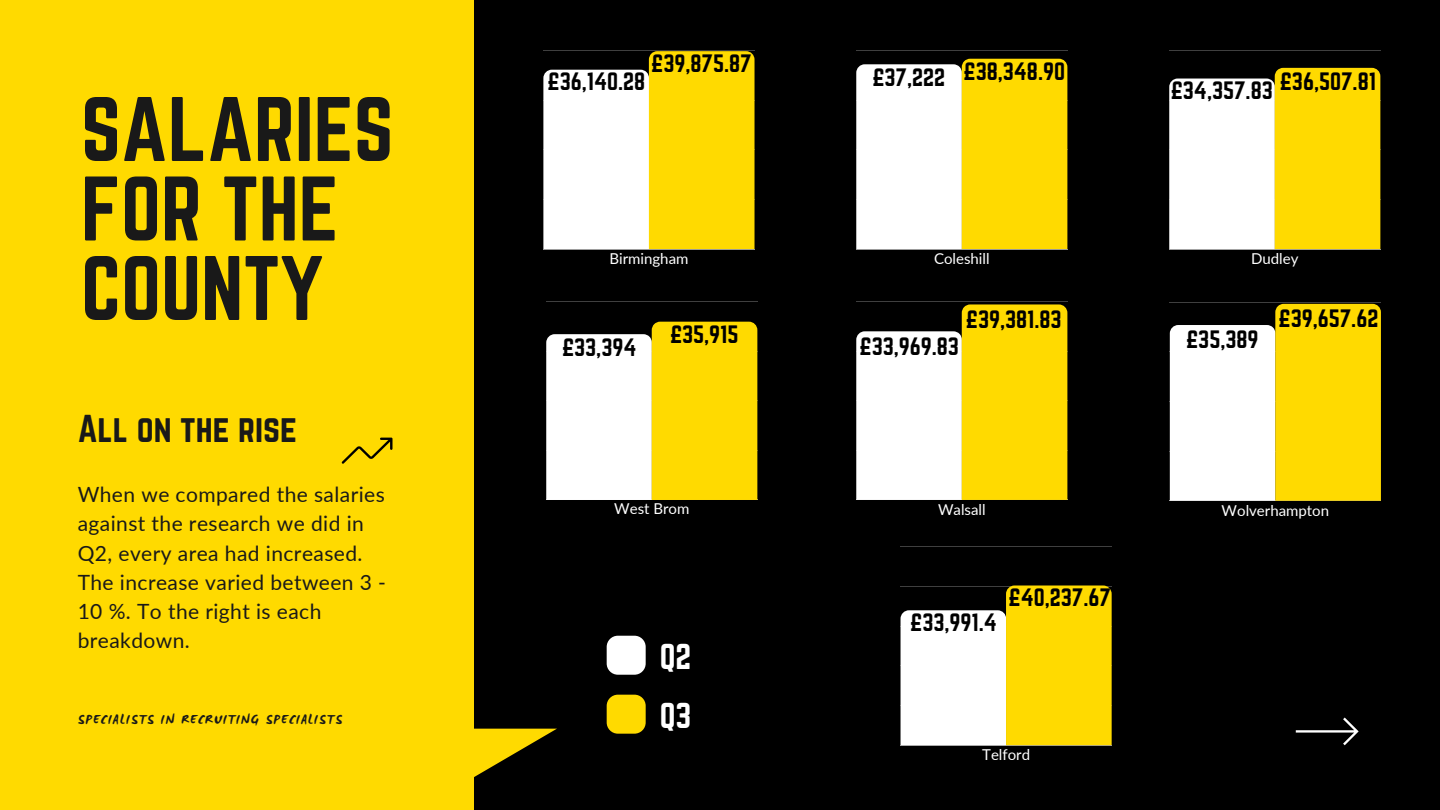
<style>
.page{position:relative;width:1440px;height:810px;background:#000}
.page>*{position:absolute;margin:0;border:0;box-sizing:border-box;transform-origin:0 0}
.t1{font:80px/79.5px "Norwester";color:#191919}
.t2{font:34px "Norwester";color:#191919}
.t3{font:31.5px/59px "Norwester";color:#fff}
.t4{font:22px "Norwester";color:#000}
.t5{font:21px/29.2px "Lato";letter-spacing:.02em;color:#191919}
.t6{font:15px "Lato";color:#fff}
.t7{font:700 14px "WC Mano Negra Bta";letter-spacing:.1em;color:#191919}
</style>
<div class="page">
<div style="left:0;top:0;width:474px;height:810px;background:#ffda00"></div>
<svg style="left:1296px;top:718px;width:63px;height:27px"></svg>
<hr style="left:543px;top:249px;width:212px;height:1px;background:#fff">
<svg style="left:543px;top:51px;width:212px;height:198px;background:#f1df72"></svg>
<hr style="left:856px;top:51px;width:211px;height:1px;background:#fff">
<hr style="left:856px;top:249px;width:211px;height:1px;background:#fff">
<svg style="left:856px;top:59px;width:211px;height:190px;background:#fae87b"></svg>
<hr style="left:1169px;top:51px;width:211px;height:1px;background:#fff">
<hr style="left:1169px;top:249px;width:211px;height:1px;background:#fff">
<svg style="left:1169px;top:68px;width:211px;height:181px;background:#f6e477"></svg>
<hr style="left:856px;top:301px;width:211px;height:1px;background:#fff">
<hr style="left:856px;top:500px;width:211px;height:1px;background:#fff">
<svg style="left:856px;top:304px;width:211px;height:196px;background:#ebd96d"></svg>
<hr style="left:546px;top:301px;width:211px;height:1px;background:#fff">
<hr style="left:546px;top:500px;width:211px;height:1px;background:#fff">
<svg style="left:546px;top:322px;width:211px;height:178px;background:#f5e376"></svg>
<hr style="left:1170px;top:302px;width:211px;height:1px;background:#fff">
<hr style="left:1170px;top:501px;width:211px;height:1px;background:#fff">
<svg style="left:1170px;top:304px;width:211px;height:197px;background:#f0de71"></svg>
<hr style="left:901px;top:547px;width:211px;height:1px;background:#fff">
<hr style="left:901px;top:745px;width:211px;height:1px;background:#fff">
<svg style="left:901px;top:586px;width:211px;height:159px;background:#ead86b"></svg>
<div style="left:607px;top:636px;width:39px;height:39px;background:#fff;border-radius:11px"></div>
<div style="left:607px;top:695px;width:39px;height:39px;background:#ffda00;border-radius:11px"></div>
<svg style="left:342px;top:438px;width:51px;height:26px"></svg>
<svg style="left:474px;top:729px;width:83px;height:48px"></svg>
<h1 class="t1" style="left:81px;top:89px;width:314px">SALARIES<br>FOR THE<br>COUNTY</h1>
<h2 class="t2" style="left:78px;top:408px;width:221px">All on the rise</h2>
<p class="t5" style="left:78px;top:479px;width:310px">When we compared the salaries against the research we did in<br>Q2, every area had increased.<br>The increase varied between 3 -<br>10 %. To the right is each breakdown.</p>
<p class="t7" style="left:78px;top:711px;width:266px">SPECIALISTS IN RECRUITING SPECIALISTS</p>
<p class="t4" style="left:548px;top:68px;width:99px">£36,140.28</p>
<p class="t4" style="left:651px;top:50px;width:102px">£39,875.87</p>
<p class="t4" style="left:872px;top:58px;width:194px">£37,222 £38,348.90</p>
<p class="t4" style="left:1171px;top:72px;width:207px">£34,357.83 £36,507.81</p>
<p class="t6" style="left:609px;top:249px;width:81px">Birmingham</p>
<p class="t6" style="left:934px;top:249px;width:57px">Coleshill</p>
<p class="t6" style="left:1251px;top:249px;width:49px">Dudley</p>
<p class="t4" style="left:562px;top:334px;width:76px">£33,394</p>
<p class="t4" style="left:670px;top:321px;width:70px">£35,915</p>
<p class="t4" style="left:860px;top:333px;width:101px">£33,969.83</p>
<p class="t4" style="left:966px;top:306px;width:97px">£39,381.83</p>
<p class="t4" style="left:1186px;top:326px;width:74px">£35,389</p>
<p class="t4" style="left:1279px;top:305px;width:101px">£39,657.62</p>
<p class="t6" style="left:614px;top:499px;width:77px">West Brom</p>
<p class="t6" style="left:938px;top:500px;width:49px">Walsall</p>
<p class="t6" style="left:1222px;top:501px;width:109px">Wolverhampton</p>
<p class="t4" style="left:1009px;top:584px;width:104px">£40,237.67</p>
<p class="t4" style="left:910px;top:609px;width:88px">£33,991.4</p>
<h3 class="t3" style="left:660px;top:627px;width:33px">Q2<br>Q3</h3>
<p class="t6" style="left:982px;top:745px;width:49px">Telford</p>
</div>
